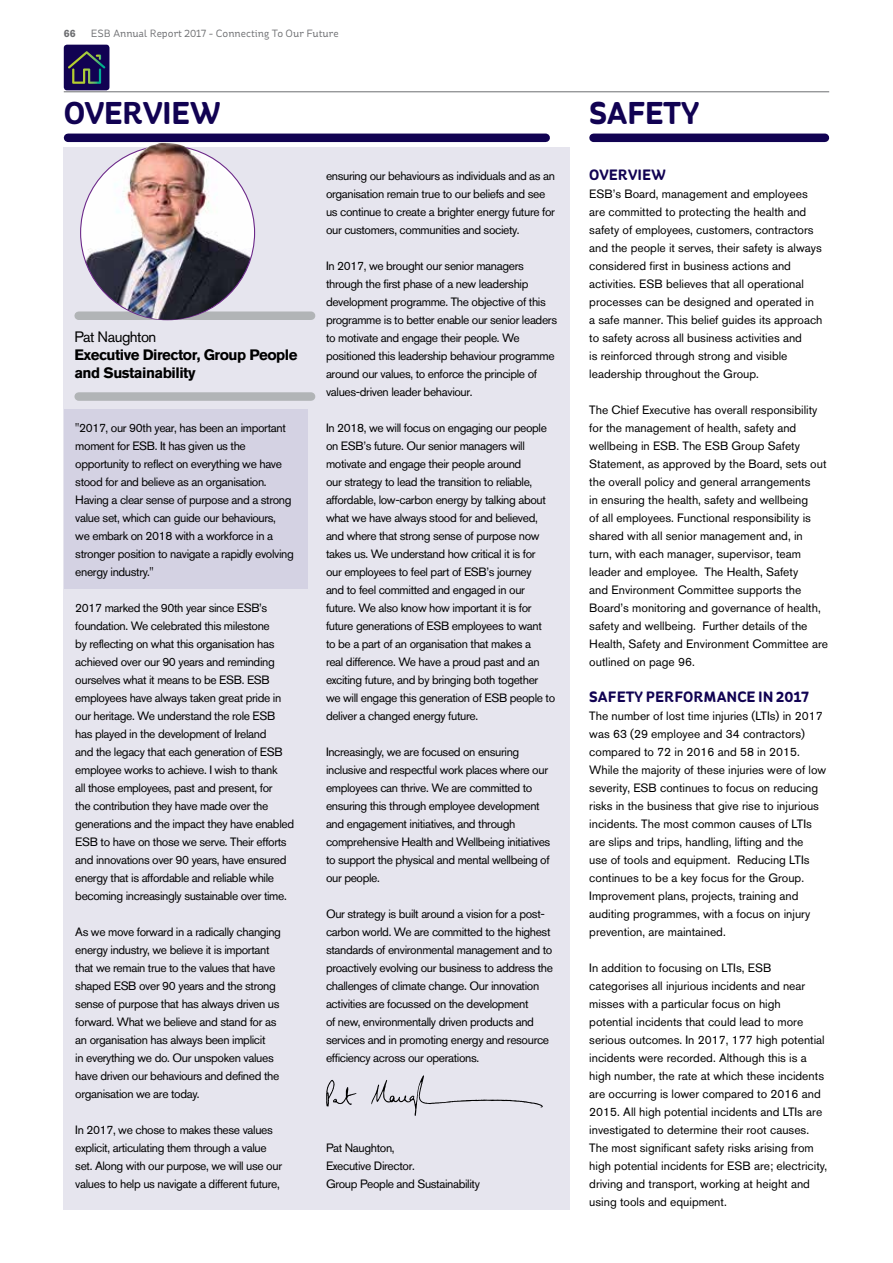
<style>
.page{position:relative;width:893px;height:1263px;background:#fff}
.page>*{position:absolute;margin:0;border:0;box-sizing:border-box;transform-origin:0 0}
.t1{font:700 31.5px "St Ryde";letter-spacing:-.02em;color:#110252}
.t2{font:700 15px/18px "Akzidenz Grotesk BQ";letter-spacing:-.035em;color:#000}
.t3{font:700 15px "St Ryde";color:#110252}
.t4{font:15px "Akzidenz Grotesk BQ";letter-spacing:-.035em;color:#000}
.t5{font:12px/18px "Akzidenz Grotesk BQ";letter-spacing:-.03em;color:#000}
.t6{font:12px/18px "Akzidenz Grotesk BQ";color:#000}
.t7{font:10.5px "St Ryde";color:#6d6e71}
.t8{font:700 10.5px "Akzidenz Grotesk BQ";color:#6d6e71}
</style>
<div class="page">
<hr style="left:64px;top:91px;width:765px;height:1px;background:#6d6e71">
<div style="left:64px;top:147px;width:506px;height:1062px;background:#e6e5ee"></div>
<div style="left:64px;top:409px;width:243px;height:180px;background:#d4d2e3"></div>
<div style="left:79px;top:392px;width:232px;height:9px;background:#b1b4b6"></div>
<div style="left:68px;top:134px;width:478px;height:8px;background:#110252"></div>
<div style="left:79px;top:311px;width:232px;height:9px;background:#b1b4b6"></div>
<img style="left:86px;top:143px;width:164px;height:177px">
<img style="left:380px;top:1075px;width:113px;height:29px">
<div style="left:593px;top:134px;width:232px;height:8px;background:#110252"></div>
<div style="left:64px;top:45px;width:45px;height:45px;background:#110252;border-radius:3px"></div>
<svg style="left:68px;top:51px;width:37px;height:33px"></svg>
<p class="t8" style="left:64px;top:27px;width:13px">66</p>
<p class="t7" style="left:91px;top:27px;width:249px">ESB Annual Report 2017 - Connecting To Our Future</p>
<h1 class="t1" style="left:64px;top:94px;width:21px">OVERVIEW</h1>
<p class="t4" style="left:74px;top:328px;width:84px">Pat Naughton</p>
<p class="t2" style="left:74px;top:346px;width:225px">Executive Director, Group People and Sustainability</p>
<p class="t5" style="left:75px;top:419px;width:220px">"2017, our 90th year, has been an important moment for ESB. It has given us the opportunity to reflect on everything we have stood for and believe as an organisation.<br>Having a clear sense of purpose and a strong value set, which can guide our behaviours,<br>we embark on 2018 with a workforce in a stronger position to navigate a rapidly evolving energy industry."</p>
<p class="t5" style="left:75px;top:599px;width:220px">2017 marked the 90th year since ESB’s foundation. We celebrated this milestone<br>by reflecting on what this organisation has achieved over our 90 years and reminding ourselves what it means to be ESB. ESB employees have always taken great pride in our heritage. We understand the role ESB has played in the development of Ireland<br>and the legacy that each generation of ESB employee works to achieve. I wish to thank<br>all those employees, past and present, for<br>the contribution they have made over the generations and the impact they have enabled ESB to have on those we serve. Their efforts and innovations over 90 years, have ensured energy that is affordable and reliable while becoming increasingly sustainable over time.</p>
<p class="t5" style="left:75px;top:923px;width:207px">As we move forward in a radically changing energy industry, we believe it is important that we remain true to the values that have shaped ESB over 90 years and the strong sense of purpose that has always driven us forward. What we believe and stand for as an organisation has always been implicit<br>in everything we do. Our unspoken values have driven our behaviours and defined the organisation we are today.</p>
<p class="t5" style="left:75px;top:1121px;width:208px">In 2017, we chose to makes these values explicit, articulating them through a value set. Along with our purpose, we will use our values to help us navigate a different future,</p>
<p class="t5" style="left:326px;top:167px;width:231px">ensuring our behaviours as individuals and as an organisation remain true to our beliefs and see us continue to create a brighter energy future for our customers, communities and society.</p>
<p class="t5" style="left:326px;top:257px;width:233px">In 2017, we brought our senior managers through the first phase of a new leadership development programme. The objective of this programme is to better enable our senior leaders to motivate and engage their people. We positioned this leadership behaviour programme around our values, to enforce the principle of values-driven leader behaviour.</p>
<p class="t5" style="left:326px;top:419px;width:231px">In 2018, we will focus on engaging our people on ESB’s future. Our senior managers will motivate and engage their people around<br>our strategy to lead the transition to reliable, affordable, low-carbon energy by talking about what we have always stood for and believed, and where that strong sense of purpose now takes us. We understand how critical it is for<br>our employees to feel part of ESB’s journey<br>and to feel committed and engaged in our future. We also know how important it is for future generations of ESB employees to want<br>to be a part of an organisation that makes a<br>real difference. We have a proud past and an exciting future, and by bringing both together we will engage this generation of ESB people to deliver a changed energy future.</p>
<p class="t5" style="left:326px;top:743px;width:226px">Increasingly, we are focused on ensuring inclusive and respectful work places where our employees can thrive. We are committed to ensuring this through employee development and engagement initiatives, and through comprehensive Health and Wellbeing initiatives to support the physical and mental wellbeing of our people.</p>
<p class="t5" style="left:326px;top:905px;width:229px">Our strategy is built around a vision for a post&shy;carbon world. We are committed to the highest standards of environmental management and to proactively evolving our business to address the challenges of climate change. Our innovation activities are focussed on the development<br>of new, environmentally driven products and services and in promoting energy and resource efficiency across our operations.</p>
<p class="t5" style="left:326px;top:1139px;width:155px">Pat Naughton,<br>Executive Director.<br>Group People and Sustainability</p>
<h1 class="t1" style="left:589px;top:94px;width:111px">SAFETY</h1>
<p class="t3" style="left:589px;top:166px;width:78px">OVERVIEW</p>
<p class="t6" style="left:589px;top:185px;width:235px">ESB’s Board, management and employees are committed to protecting the health and safety of employees, customers, contractors and the people it serves, their safety is always considered first in business actions and activities. ESB believes that all operational processes can be designed and operated in a safe manner. This belief guides its approach to safety across all business activities and<br>is reinforced through strong and visible leadership throughout the Group.</p>
<p class="t6" style="left:589px;top:401px;width:240px">The Chief Executive has overall responsibility for the management of health, safety and wellbeing in ESB. The ESB Group Safety Statement, as approved by the Board, sets out the overall policy and general arrangements<br>in ensuring the health, safety and wellbeing<br>of all employees. Functional responsibility is shared with all senior management and, in turn, with each manager, supervisor, team leader and employee. The Health, Safety<br>and Environment Committee supports the Board’s monitoring and governance of health, safety and wellbeing. Further details of the Health, Safety and Environment Committee are outlined on page 96.</p>
<p class="t3" style="left:589px;top:688px;width:221px">SAFETY PERFORMANCE IN 2017</p>
<p class="t6" style="left:589px;top:707px;width:239px">The number of lost time injuries (LTIs) in 2017 was 63 (29 employee and 34 contractors) compared to 72 in 2016 and 58 in 2015.<br>While the majority of these injuries were of low severity, ESB continues to focus on reducing risks in the business that give rise to injurious incidents. The most common causes of LTIs are slips and trips, handling, lifting and the<br>use of tools and equipment. Reducing LTIs continues to be a key focus for the Group.<br>Improvement plans, projects, training and auditing programmes, with a focus on injury prevention, are maintained.</p>
<p class="t6" style="left:589px;top:959px;width:240px">In addition to focusing on LTIs, ESB categorises all injurious incidents and near misses with a particular focus on high potential incidents that could lead to more serious outcomes. In 2017, 177 high potential incidents were recorded. Although this is a high number, the rate at which these incidents are occurring is lower compared to 2016 and 2015. All high potential incidents and LTIs are investigated to determine their root causes.<br>The most significant safety risks arising from high potential incidents for ESB are; electricity, driving and transport, working at height and using tools and equipment.</p>
</div>
